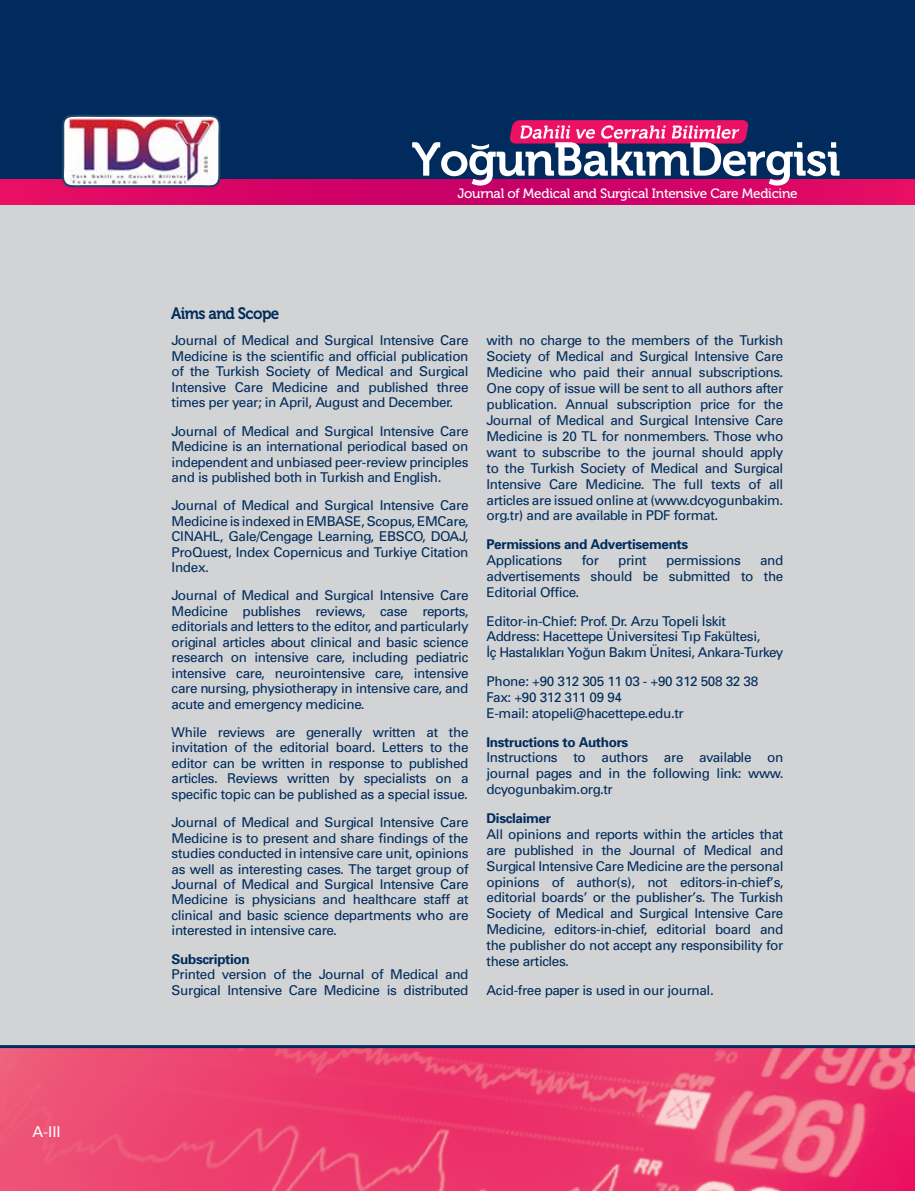
<style>
.page{position:relative;width:915px;height:1191px;background:#fff}
.page>*{position:absolute;margin:0;border:0;box-sizing:border-box;transform-origin:0 0}
.t1{font:16.5px "Museo 700";letter-spacing:-.04em;color:#002b5c;scale:.92 1}
.t2{font:15px "Univers Tr";color:#fff}
.t3{font:13.5px/15.5px "Univers Tr";letter-spacing:-.025em;color:#002b5c;text-align:justify}
.t4{font:13.5px "Univers Bold Tr";letter-spacing:-.025em;color:#002b5c}
.t5{font:13.5px "Museo 500";letter-spacing:-.02em;color:#fff}
</style>
<div class="page">
<div style="left:0;top:0;width:914px;height:180px;background:#002b5c"></div>
<svg style="left:0;top:180px;width:914px;height:26px;background:#d60e6a"></svg>
<svg style="left:412px;top:120px;width:427px;height:66px"></svg>
<div style="left:0;top:206px;width:914px;height:839px;background:#d1d3d4"></div>
<img style="left:0;top:1048px;width:914px;height:143px">
<hr style="left:0;top:1045px;width:914px;height:3px;background:#002b5c">
<svg style="left:62px;top:115px;width:159px;height:73px;background:#8c8da8"></svg>
<img style="left:68px;top:118px;width:146px;height:66px">
<p class="t2" style="left:32px;top:1122px;width:30px">A-III</p>
<p class="t1" style="left:171px;top:304px;width:119px">Aims and Scope</p>
<p class="t5" style="left:457px;top:186px;width:342px">Journal of Medical and Surgical Intensive Care Medicine</p>
<p class="t3" style="left:171px;top:333px;width:298px">Journal of Medical and Surgical Intensive Care Medicine is the scientific and official publication of the Turkish Society of Medical and Surgical Intensive Care Medicine and published three times per year; in April, August and December.</p>
<p class="t3" style="left:171px;top:423px;width:298px">Journal of Medical and Surgical Intensive Care Medicine is an international periodical based on independent and unbiased peer-review principles and is published both in Turkish and English.</p>
<p class="t3" style="left:171px;top:497px;width:298px">Journal of Medical and Surgical Intensive Care Medicine is indexed in EMBASE, Scopus, EMCare, CINAHL, Gale/Cengage Learning, EBSCO, DOAJ, ProQuest, Index Copernicus and Turkiye Citation Index.</p>
<p class="t3" style="left:171px;top:587px;width:298px">Journal of Medical and Surgical Intensive Care Medicine publishes reviews, case reports, editorials and letters to the editor, and particularly original articles about clinical and basic science research on intensive care, including pediatric intensive care, neurointensive care, intensive care nursing, physiotherapy in intensive care, and acute and emergency medicine.</p>
<p class="t3" style="left:171px;top:724px;width:298px">While reviews are generally written at the invitation of the editorial board. Letters to the editor can be written in response to published articles. Reviews written by specialists on a specific topic can be published as a special issue.</p>
<p class="t3" style="left:171px;top:814px;width:298px">Journal of Medical and Surgical Intensive Care Medicine is to present and share findings of the studies conducted in intensive care unit, opinions as well as interesting cases. The target group of Journal of Medical and Surgical Intensive Care Medicine is physicians and healthcare staff at clinical and basic science departments who are interested in intensive care.</p>
<p class="t4" style="left:171px;top:950px;width:80px">Subscription</p>
<p class="t3" style="left:171px;top:966px;width:298px">Printed version of the Journal of Medical and<br>Surgical Intensive Care Medicine is distributed</p>
<p class="t3" style="left:486px;top:332px;width:298px;line-height:15.9px">with no charge to the members of the Turkish Society of Medical and Surgical Intensive Care Medicine who paid their annual subscriptions.<br>One copy of issue will be sent to all authors after publication. Annual subscription price for the Journal of Medical and Surgical Intensive Care Medicine is 20 TL for nonmembers. Those who want to subscribe to the journal should apply to the Turkish Society of Medical and Surgical Intensive Care Medicine. The full texts of all articles are issued online at (www.dcyogunbakim. org.tr) and are available in PDF format.</p>
<p class="t4" style="left:486px;top:535px;width:203px">Permissions and Advertisements</p>
<p class="t3" style="left:486px;top:552px;width:77px">Applications</p>
<p class="t3" style="left:581px;top:552px;width:19px">for</p>
<p class="t3" style="left:618px;top:552px;width:30px">print</p>
<p class="t3" style="left:666px;top:552px;width:76px">permissions</p>
<p class="t3" style="left:486px;top:552px;width:298px;line-height:15.9px;text-indent:273px">and advertisements should be submitted to the Editorial Office.</p>
<p class="t3" style="left:486px;top:612px;width:298px;line-height:15.9px;text-align:left">Editor-in-Chief: Prof. Dr. Arzu Topeli İskit<br>Address: Hacettepe Üniversitesi Tıp Fakültesi,<br>İç Hastalıkları Yoğun Bakım Ünitesi, Ankara-Turkey</p>
<p class="t3" style="left:486px;top:673px;width:273px;line-height:15.9px;text-align:left">Phone: +90 312 305 11 03 - +90 312 508 32 38<br>Fax: +90 312 311 09 94<br>E-mail: atopeli@hacettepe.edu.tr</p>
<p class="t4" style="left:486px;top:733px;width:143px">Instructions to Authors</p>
<p class="t3" style="left:486px;top:749px;width:298px;line-height:15.9px">Instructions to authors are available on journal pages and in the following link: www. dcyogunbakim.org.tr</p>
<p class="t4" style="left:486px;top:809px;width:66px">Disclaimer</p>
<p class="t3" style="left:486px;top:826px;width:298px;line-height:15.9px">All opinions and reports within the articles that are published in the Journal of Medical and Surgical Intensive Care Medicine are the personal opinions of author(s), not editors-in-chief’s, editorial boards’ or the publisher’s. The Turkish Society of Medical and Surgical Intensive Care Medicine, editors-in-chief, editorial board and the publisher do not accept any responsibility for these articles.</p>
<p class="t3" style="left:486px;top:982px;width:229px">Acid-free paper is used in our journal.</p>
</div>
